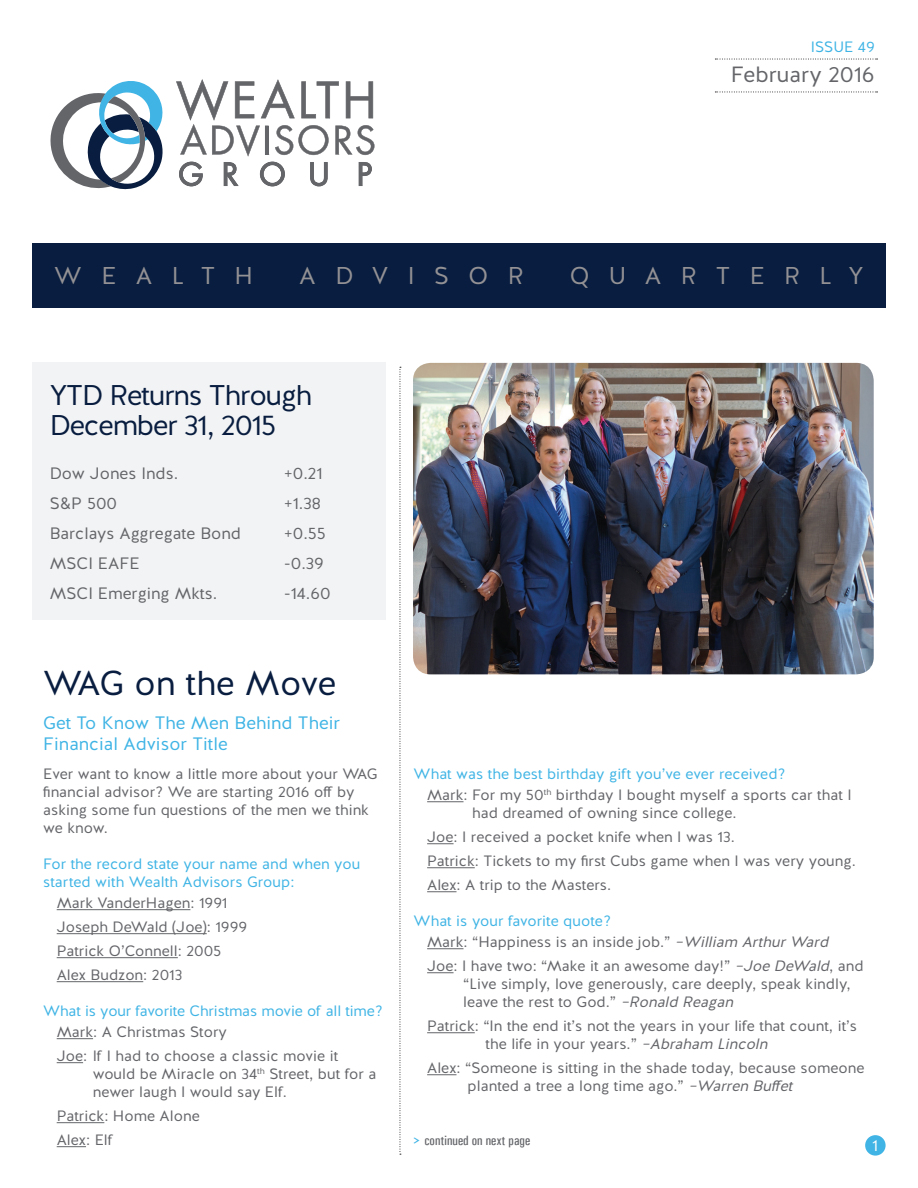
<style>
.page{position:relative;width:918px;height:1188px;background:#fff}
.page>*{position:absolute;margin:0;border:0;box-sizing:border-box;transform-origin:0 0}
.t1{font:34.5px "Halis GR";letter-spacing:-.01em;color:#081d3f}
.t2{font:28.5px/30px "Halis GR";letter-spacing:-.04em;color:#081d3f}
.t3{font:24.3px "Halis GR";letter-spacing:.8em;color:#939194}
.t4{font:22.05px "Halis GR";color:#646569}
.t5{font:18px/21.6px "Halis GR";color:#3fb4e5}
.t6{font:16.5px "Halis GR";color:#646569}
.t7{font:16.05px "Halis GR";color:#fff}
.t8{font:15px/24px "Halis GR";color:#646569}
.t9{font:15px/18px "Halis GR";color:#3fb4e5}
.t10{font:13.5px "Univers Condensed";color:#646569}
.s1{color:#3fb4e5}
.s2{font-style:italic}
.s3{font-family:"Halis GR";font-size:15px;color:#3fb4e5}
</style>
<div class="page">
<div style="left:32px;top:363px;width:354px;height:257px;background:#f2f3f4"></div>
<div style="left:32px;top:243px;width:854px;height:64px;background:#081d3f"></div>
<svg style="left:400px;top:367px;width:1px;height:788px"></svg>
<hr style="left:427px;top:801px;width:37px;height:1px;background:#646569">
<svg style="left:427px;top:843px;width:27px;height:1px"></svg>
<hr style="left:427px;top:867px;width:48px;height:1px;background:#646569">
<hr style="left:427px;top:891px;width:30px;height:1px;background:#646569">
<hr style="left:427px;top:948px;width:37px;height:1px;background:#646569">
<svg style="left:427px;top:972px;width:27px;height:1px"></svg>
<hr style="left:427px;top:1032px;width:48px;height:1px;background:#646569">
<hr style="left:427px;top:1074px;width:30px;height:1px;background:#646569">
<svg style="left:176px;top:79px;width:198px;height:107px"></svg>
<svg style="left:50px;top:81px;width:113px;height:109px"></svg>
<hr style="left:57px;top:909px;width:133px;height:1px;background:#646569">
<hr style="left:57px;top:933px;width:150px;height:1px;background:#646569">
<hr style="left:57px;top:957px;width:121px;height:1px;background:#646569">
<hr style="left:57px;top:981px;width:86px;height:1px;background:#646569">
<hr style="left:57px;top:1038px;width:36px;height:1px;background:#646569">
<svg style="left:57px;top:1062px;width:26px;height:1px"></svg>
<hr style="left:57px;top:1122px;width:47px;height:1px;background:#646569">
<svg style="left:57px;top:1146px;width:29px;height:1px"></svg>
<div style="left:865px;top:1135px;width:21px;height:21px;background:#3fb4e5;border-radius:50%"></div>
<svg style="left:715px;top:59px;width:163px;height:1px"></svg>
<svg style="left:715px;top:92px;width:163px;height:1px"></svg>
<img style="left:413px;top:363px;width:461px;height:311px">
<p class="t9" style="left:811px;top:38px;width:66px">ISSUE 49</p>
<h3 class="t4" style="left:731px;top:60px;width:145px">February 2016</h3>
<h3 class="t3" style="left:54px;top:260px;width:200px">WEALTH</h3>
<h3 class="t3" style="left:299px;top:260px;width:226px">ADVISOR</h3>
<h3 class="t3" style="left:570px;top:260px;width:295px">QUARTERLY</h3>
<h2 class="t2" style="left:50px;top:381px;width:264px">YTD Returns Through<br>December 31, 2015</h2>
<p class="t6" style="left:50px;top:462px;width:130px">Dow Jones Inds.</p>
<p class="t6" style="left:284px;top:462px;width:40px">+0.21</p>
<p class="t6" style="left:50px;top:492px;width:69px">S&amp;P 500</p>
<p class="t6" style="left:284px;top:492px;width:39px">+1.38</p>
<p class="t6" style="left:50px;top:522px;width:193px">Barclays Aggregate Bond</p>
<p class="t6" style="left:284px;top:522px;width:44px">+0.55</p>
<p class="t6" style="left:50px;top:552px;width:91px">MSCI EAFE</p>
<p class="t6" style="left:284px;top:552px;width:42px">-0.39</p>
<p class="t6" style="left:50px;top:582px;width:169px">MSCI Emerging Mkts.</p>
<p class="t6" style="left:284px;top:582px;width:48px">-14.60</p>
<h1 class="t1" style="left:43px;top:661px;width:295px">WAG on the Move</h1>
<p class="t5" style="left:43px;top:712px;width:298px">Get To Know The Men Behind Their<br>Financial Advisor Title</p>
<p class="t8" style="left:43px;top:765px;width:336px;line-height:18px">Ever want to know a little more about your WAG financial advisor? We are starting 2016 off by asking some fun questions of the men we think we know.</p>
<p class="t9" style="left:43px;top:855px;width:319px">For the record state your name and when you started with Wealth Advisors Group:</p>
<p class="t8" style="left:57px;top:891px;width:192px">Mark VanderHagen: 1991<br>Joseph DeWald (Joe): 1999<br>Patrick O’Connell: 2005<br>Alex Budzon: 2013</p>
<p class="t9" style="left:43px;top:1002px;width:341px">What is your favorite Christmas movie of all time?</p>
<p class="t8" style="left:57px;top:1020px;width:283px">Mark: A Christmas Story<br>Joe: If I had to choose a classic movie it</p>
<p class="t8" style="left:93px;top:1065px;width:285px;line-height:18px">would be Miracle on 34<sup>th</sup> Street, but for a newer laugh I would say Elf.</p>
<p class="t8" style="left:57px;top:1104px;width:145px">Patrick: Home Alone<br>Alex: Elf</p>
<p class="t8" style="left:427px;top:763px;width:426px;line-height:21px;text-indent:-14px"><span class="s1">What was the best birthday gift you’ve ever received?<br></span>Mark: For my 50<sup>th</sup> birthday I bought myself a sports car that I</p>
<p class="t8" style="left:427px;top:801px;width:430px;text-indent:45px">had dreamed of owning since college.<br>Joe: I received a pocket knife when I was 13.<br>Patrick: Tickets to my first Cubs game when I was very young.<br>Alex: A trip to the Masters.</p>
<p class="t8" style="left:427px;top:910px;width:407px;line-height:21px;text-indent:-14px"><span class="s1">What is your favorite quote?<br></span>Mark: “Happiness is an inside job.” <span class="s2">–William ArthurWard</span></p>
<p class="t8" style="left:463px;top:957px;width:402px;line-height:18px;text-indent:-36px">Joe: I have two: “Make it an awesome day!” <span class="s2">–Joe DeWald</span>, and “Live simply, love generously, care deeply, speak kindly, leave the rest to God.” <span class="s2">–Ronald Reagan</span></p>
<p class="t8" style="left:486px;top:1017px;width:373px;line-height:18px;text-indent:-58px">Patrick: “In the end it’s not the years in your life that count, it’s the life in your years.” <span class="s2">–Abraham Lincoln</span></p>
<p class="t8" style="left:468px;top:1059px;width:398px;line-height:18px;text-indent:-40px">Alex: “Someone is sitting in the shade today, because someone planted a tree a long time ago.” <span class="s2">–Warren Buffet</span></p>
<p class="t10" style="left:414px;top:1132px;width:118px"><span class="s3">&gt;</span> continued on next page</p>
<p class="t7" style="left:872px;top:1135px;width:7px">1</p>
</div>
